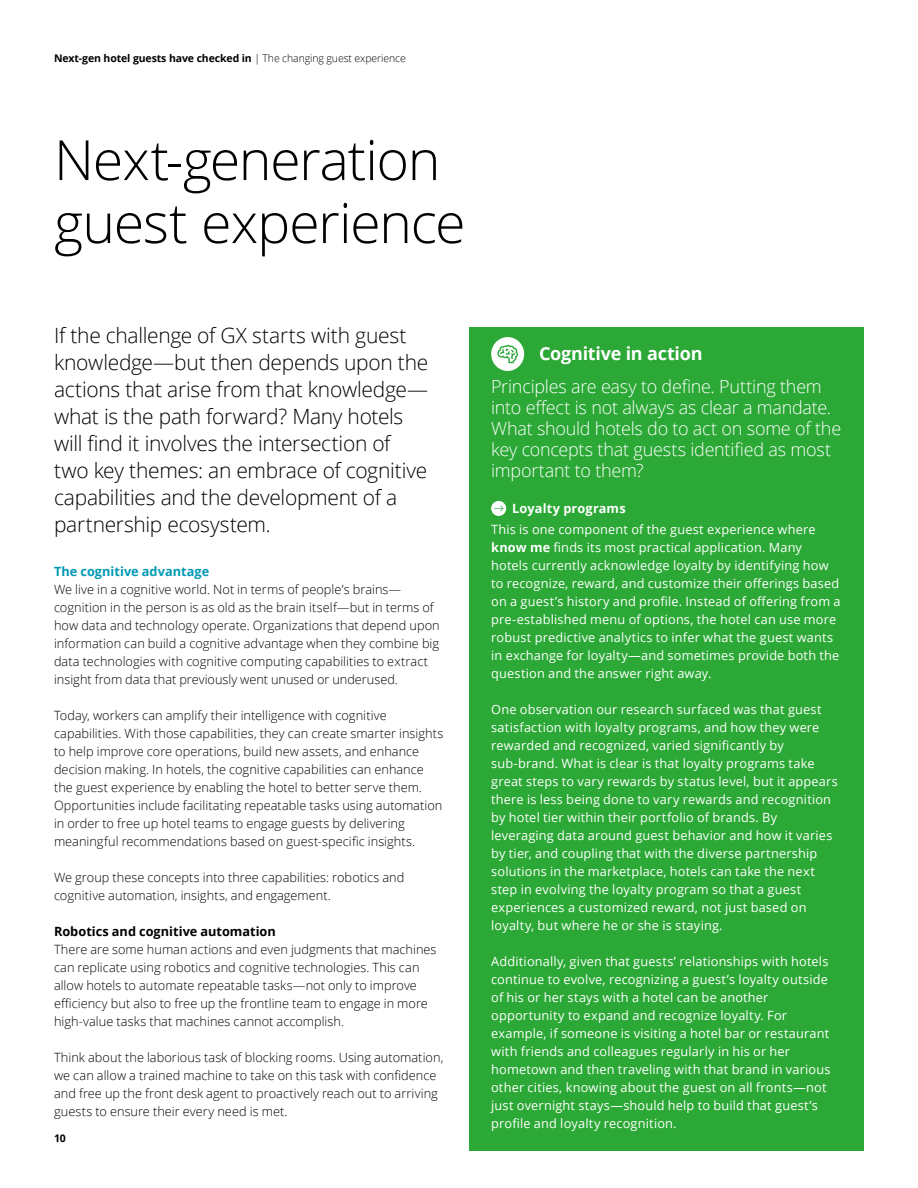
<style>
.page{position:relative;width:918px;height:1188px;background:#fff}
.page>*{position:absolute;margin:0;border:0;box-sizing:border-box;transform-origin:0 0}
.t1{font:300 55.5px/63px "Open Sans";letter-spacing:-.025em;color:#000}
.t2{font:300 21px/27px "Open Sans";letter-spacing:-.015em;color:#000}
.t3{font:300 18px/21px "Open Sans";letter-spacing:-.015em;color:#fff}
.t4{font:700 18px "Open Sans";letter-spacing:-.015em;color:#fff}
.t5{font:12.75px/18px "Open Sans";letter-spacing:.015em;color:#fff}
.t6{font:300 12.75px/18px "Open Sans";letter-spacing:.005em;color:#000}
.t7{font:700 12.75px "Open Sans";color:#000}
.t8{font:700 12.75px "Open Sans";color:#0099b3}
.t9{font:700 12.75px "Open Sans";letter-spacing:.01em;color:#fff}
.t10{font:700 10.5px "Open Sans";letter-spacing:-.01em;color:#000}
.s1{font-weight:300}
.s2{font-weight:700}
</style>
<div class="page">
<div style="left:470px;top:327px;width:394px;height:823px;background:#2ba835"></div>
<svg style="left:491px;top:337px;width:33px;height:34px"></svg>
<svg style="left:491px;top:501px;width:15px;height:15px"></svg>
<p class="t10" style="left:54px;top:51px;width:353px">Next-gen hotel guests have checked in <span class="s1">| The changing guest experience</span></p>
<h1 class="t1" style="left:54px;top:127px;width:413px">Next-generation guest experience</h1>
<p class="t2" style="left:54px;top:321px;width:376px">If the challenge of GX starts with guest knowledge—but then depends upon the actions that arise from that knowledge— what is the path forward? Many hotels will find it involves the intersection of two key themes: an embrace of cognitive capabilities and the development of a partnership ecosystem.</p>
<p class="t8" style="left:54px;top:563px;width:157px">The cognitive advantage</p>
<p class="t6" style="left:54px;top:580px;width:387px">We live in a cognitive world. Not in terms of people’s brains— cognition in the person is as old as the brain itself—but in terms of how data and technology operate. Organizations that depend upon information can build a cognitive advantage when they combine big data technologies with cognitive computing capabilities to extract insight from data that previously went unused or underused.</p>
<p class="t6" style="left:54px;top:706px;width:391px">Today, workers can amplify their intelligence with cognitive capabilities. With those capabilities, they can create smarter insights to help improve core operations, build new assets, and enhance decision making. In hotels, the cognitive capabilities can enhance the guest experience by enabling the hotel to better serve them.<br>Opportunities include facilitating repeatable tasks using automation in order to free up hotel teams to engage guests by delivering meaningful recommendations based on guest-specific insights.</p>
<p class="t6" style="left:54px;top:868px;width:352px">We group these concepts into three capabilities: robotics and cognitive automation, insights, and engagement.</p>
<p class="t7" style="left:54px;top:923px;width:223px">Robotics and cognitive automation</p>
<p class="t6" style="left:54px;top:940px;width:384px">There are some human actions and even judgments that machines can replicate using robotics and cognitive technologies. This can allow hotels to automate repeatable tasks—not only to improve efficiency but also to free up the frontline team to engage in more high-value tasks that machines cannot accomplish.</p>
<p class="t6" style="left:54px;top:1048px;width:391px">Think about the laborious task of blocking rooms. Using automation, we can allow a trained machine to take on this task with confidence and free up the front desk agent to proactively reach out to arriving guests to ensure their every need is met.</p>
<p class="t10" style="left:54px;top:1131px;width:13px">10</p>
<h3 class="t4" style="left:539px;top:341px;width:165px">Cognitive in action</h3>
<h3 class="t3" style="left:491px;top:376px;width:352px">Principles are easy to define. Putting them into effect is not always as clear a mandate.<br>What should hotels do to act on some of the key concepts that guests identified as most important to them?</h3>
<p class="t9" style="left:512px;top:500px;width:115px">Loyalty programs</p>
<p class="t5" style="left:491px;top:520px;width:351px">This is one component of the guest experience where <span class="s2">know me</span> finds its most practical application. Many hotels currently acknowledge loyalty by identifying how to recognize, reward, and customize their offerings based on a guest’s history and profile. Instead of offering from a pre-established menu of options, the hotel can use more robust predictive analytics to infer what the guest wants in exchange for loyalty—and sometimes provide both the question and the answer right away.</p>
<p class="t5" style="left:491px;top:700px;width:348px">One observation our research surfaced was that guest satisfaction with loyalty programs, and how they were rewarded and recognized, varied significantly by sub-brand. What is clear is that loyalty programs take great steps to vary rewards by status level, but it appears there is less being done to vary rewards and recognition by hotel tier within their portfolio of brands. By leveraging data around guest behavior and how it varies by tier, and coupling that with the diverse partnership solutions in the marketplace, hotels can take the next step in evolving the loyalty program so that a guest experiences a customized reward, not just based on loyalty, but where he or she is staying.</p>
<p class="t5" style="left:491px;top:952px;width:341px">Additionally, given that guests’ relationships with hotels continue to evolve, recognizing a guest’s loyalty outside of his or her stays with a hotel can be another opportunity to expand and recognize loyalty. For example, if someone is visiting a hotel bar or restaurant with friends and colleagues regularly in his or her hometown and then traveling with that brand in various other cities, knowing about the guest on all fronts—not just overnight stays—should help to build that guest’s profile and loyalty recognition.</p>
</div>
